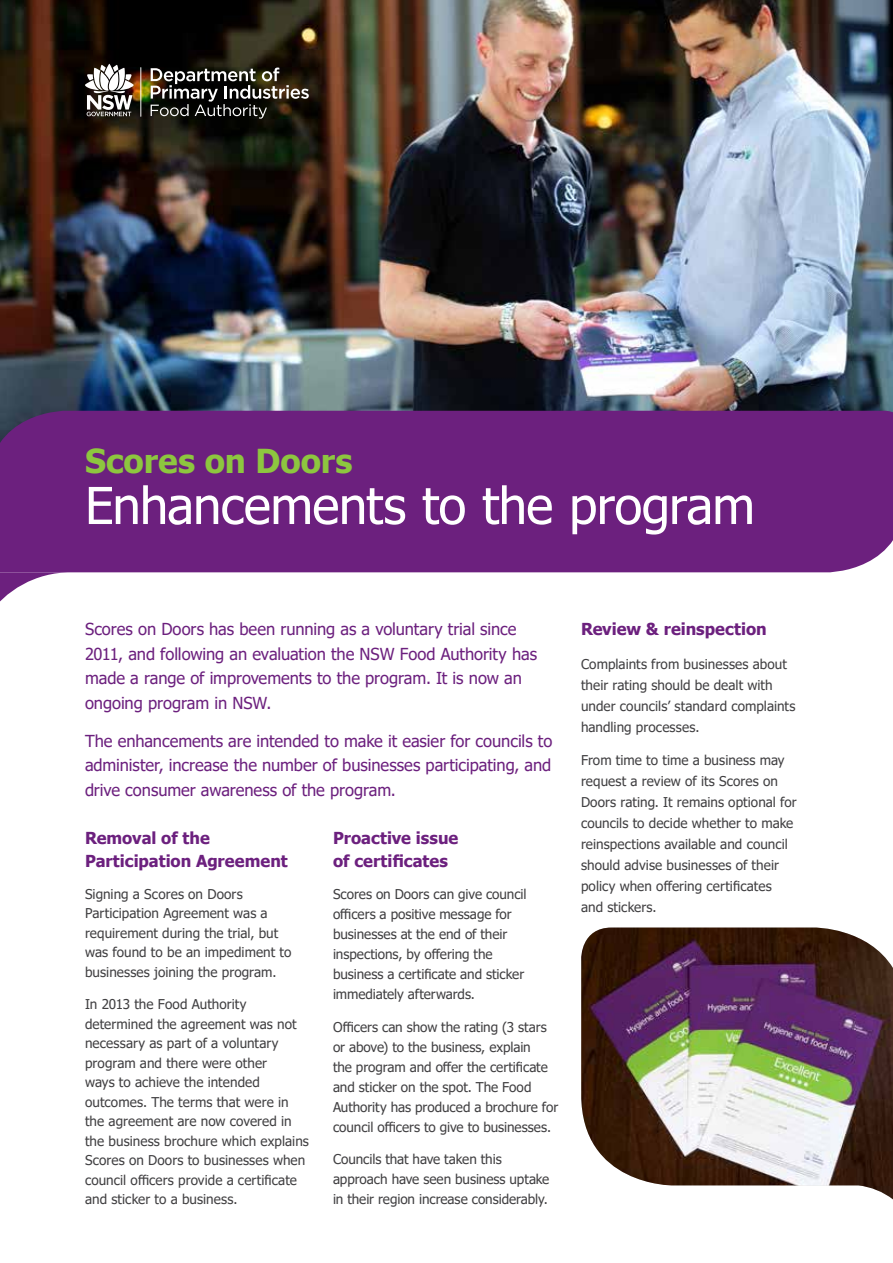
<style>
.page{position:relative;width:893px;height:1263px;background:#fff}
.page>*{position:absolute;margin:0;border:0;box-sizing:border-box;transform-origin:0 0}
.t1{font:51px "Tahoma";letter-spacing:-.015em;color:#fff}
.t2{font:700 33px "Tahoma";color:#8dc63f}
.t3{font:16.5px/24.8px "Tahoma";letter-spacing:-.005em;color:#6c207e}
.t4{font:700 16.5px/22.5px "Tahoma";color:#6c207e}
.t5{font:13.5px/19.5px "Tahoma";color:#414042}
</style>
<div class="page">
<img style="left:0;top:0;width:893px;height:411px">
<svg style="left:0;top:572px;width:71px;height:30px"></svg>
<div style="left:0;top:411px;width:893px;height:161px;background:#6c207e"></div>
<svg style="left:85px;top:64px;width:49px;height:52px"></svg>
<hr style="left:140px;top:67px;width:1px;height:50px;background:#fff">
<svg style="left:151px;top:68px;width:158px;height:51px;background:#44413a"></svg>
<img style="left:581px;top:927px;width:312px;height:272px">
<h2 class="t2" style="left:85px;top:438px;width:269px">Scores on Doors</h2>
<h1 class="t1" style="left:85px;top:471px;width:671px">Enhancements to the program</h1>
<p class="t3" style="left:85px;top:617px;width:453px">Scores on Doors has been running as a voluntary trial since 2011, and following an evaluation the NSW Food Authority has made a range of improvements to the program. It is now an ongoing program in NSW.</p>
<p class="t3" style="left:85px;top:729px;width:469px;text-align:justify">The enhancements are intended to make it easier for councils to administer, increase the number of businesses participating, and drive consumer awareness of the program.</p>
<p class="t4" style="left:85px;top:827px;width:204px">Removal of the<br>Participation Agreement</p>
<p class="t5" style="left:85px;top:885px;width:208px">Signing a Scores on Doors<br>Participation Agreement was a requirement during the trial, but was found to be an impediment to businesses joining the program.</p>
<p class="t5" style="left:85px;top:995px;width:225px">In 2013 the Food Authority determined the agreement was not necessary as part of a voluntary program and there were other<br>ways to achieve the intended outcomes. The terms that were in the agreement are now covered in the business brochure which explains<br>Scores on Doors to businesses when council officers provide a certificate and sticker to a business.</p>
<p class="t4" style="left:333px;top:827px;width:127px">Proactive issue of certificates</p>
<p class="t5" style="left:333px;top:885px;width:195px;line-height:20px">Scores on Doors can give council officers a positive message for businesses at the end of their inspections, by offering the business a certificate and sticker immediately afterwards.</p>
<p class="t5" style="left:333px;top:1018px;width:227px;line-height:20px">Officers can show the rating (3 stars or above) to the business, explain<br>the program and offer the certificate and sticker on the spot. The Food Authority has produced a brochure for council officers to give to businesses.</p>
<p class="t5" style="left:333px;top:1150px;width:218px;line-height:20px">Councils that have taken this approach have seen business uptake in their region increase considerably.</p>
<p class="t4" style="left:581px;top:618px;width:187px">Review &amp; reinspection</p>
<p class="t5" style="left:581px;top:654px;width:216px;line-height:21px">Complaints from businesses about their rating should be dealt with under councils’ standard complaints handling processes.</p>
<p class="t5" style="left:581px;top:751px;width:217px;line-height:21px">From time to time a business may request a review of its Scores on<br>Doors rating. It remains optional for councils to decide whether to make reinspections available and council should advise businesses of their policy when offering certificates and stickers.</p>
</div>
